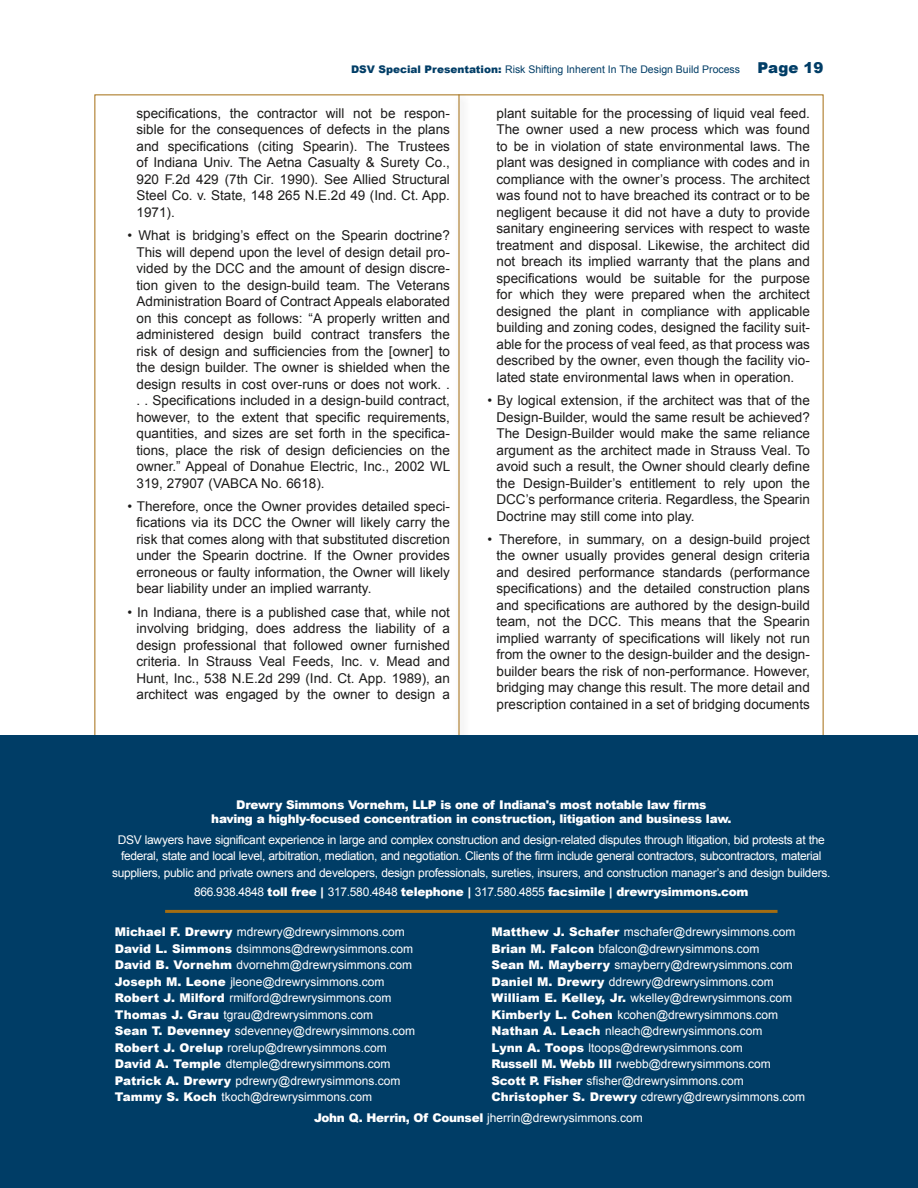
<style>
.page{position:relative;width:918px;height:1188px;background:#fff}
.page>*{position:absolute;margin:0;border:0;box-sizing:border-box;transform-origin:0 0}
.t1{font:13.5px/16.5px "Arial";color:#1c1b1a;text-align:justify}
.t2{font:12px/16.5px "Arial";color:#fff}
.t3{font:12px/16.5px "Arial";letter-spacing:-.025em;color:#fff;text-align:center}
.t4{font:900 12px/13.5px "Arial";letter-spacing:-.025em;color:#fff;text-align:center}
.t5{font:10.5px "Arial";color:#003d66}
.s1{font-weight:900}
.s2{font-weight:900;font-size:15px}
.s3{font-weight:400}
</style>
<div class="page">
<div style="left:453px;top:91px;width:19px;height:1039px;background:#1c1b1a;opacity:.48"></div>
<hr style="left:459px;top:94px;width:1px;height:1026px;background:#a46d11">
<div style="left:0;top:735px;width:918px;height:453px;background:#003d66"></div>
<hr style="left:165px;top:910px;width:613px;height:3px;background:#a46d11">
<p class="t5" style="left:351px;top:62px;width:474px"><span class="s1">DSV Special Presentation:</span> Risk Shifting Inherent In The Design Build Process <span class="s2">Page 19</span></p>
<p class="t1" style="left:136px;top:105px;width:315px">specifications, the contractor will not be respon&shy;sible for the consequences of defects in the plans and specifications (citing Spearin). The Trustees of Indiana Univ. The Aetna Casualty &amp; Surety Co., 920 F.2d 429 (7th Cir. 1990). See Allied Structural Steel Co. v. State, 148 265 N.E.2d 49 (Ind. Ct. App.<br>1971).</p>
<p class="t1" style="left:136px;top:227px;width:315px;text-indent:-9px">• What is bridging’s effect on the Spearin doctrine?<br>This will depend upon the level of design detail pro&shy;vided by the DCC and the amount of design discre&shy;tion given to the design-build team. The Veterans Administration Board of Contract Appeals elaborated on this concept as follows: “A properly written and administered design build contract transfers the risk of design and sufficiencies from the [owner] to the design builder. The owner is shielded when the design results in cost over-runs or does not work. . . . Specifications included in a design-build contract, however, to the extent that specific requirements, quantities, and sizes are set forth in the specifica&shy;tions, place the risk of design deficiencies on the owner.” Appeal of Donahue Electric, Inc., 2002 WL 319, 27907 (VABCA No. 6618).</p>
<p class="t1" style="left:136px;top:498px;width:315px;text-indent:-9px">• Therefore, once the Owner provides detailed speci&shy;fications via its DCC the Owner will likely carry the risk that comes along with that substituted discretion under the Spearin doctrine. If the Owner provides erroneous or faulty information, the Owner will likely bear liability under an implied warranty.</p>
<p class="t1" style="left:136px;top:604px;width:315px;text-indent:-9px">• In Indiana, there is a published case that, while not involving bridging, does address the liability of a design professional that followed owner furnished criteria. In Strauss Veal Feeds, Inc. v. Mead and Hunt, Inc., 538 N.E.2d 299 (Ind. Ct. App. 1989), an architect was engaged by the owner to design a</p>
<p class="t1" style="left:496px;top:105px;width:315px">plant suitable for the processing of liquid veal feed.<br>The owner used a new process which was found to be in violation of state environmental laws. The plant was designed in compliance with codes and in compliance with the owner’s process. The architect was found not to have breached its contract or to be negligent because it did not have a duty to provide sanitary engineering services with respect to waste treatment and disposal. Likewise, the architect did not breach its implied warranty that the plans and specifications would be suitable for the purpose for which they were prepared when the architect designed the plant in compliance with applicable building and zoning codes, designed the facility suit&shy;able for the process of veal feed, as that process was described by the owner, even though the facility vio&shy;lated state environmental laws when in operation.</p>
<p class="t1" style="left:496px;top:392px;width:315px;text-indent:-9px">• By logical extension, if the architect was that of the Design-Builder, would the same result be achieved?<br>The Design-Builder would make the same reliance argument as the architect made in Strauss Veal. To avoid such a result, the Owner should clearly define the Design-Builder’s entitlement to rely upon the DCC’s performance criteria. Regardless, the Spearin Doctrine may still come into play.</p>
<p class="t1" style="left:496px;top:531px;width:315px;text-indent:-9px">• Therefore, in summary, on a design-build project the owner usually provides general design criteria and desired performance standards (performance specifications) and the detailed construction plans and specifications are authored by the design-build team, not the DCC. This means that the Spearin implied warranty of specifications will likely not run from the owner to the design-builder and the design&shy;builder bears the risk of non-performance. However, bridging may change this result. The more detail and prescription contained in a set of bridging documents</p>
<p class="t4" style="left:211px;top:798px;width:522px">Drewry Simmons Vornehm, LLP is one of Indiana's most notable law firms<br>having a highly-focused concentration in construction, litigation and business law.</p>
<p class="t3" style="left:112px;top:832px;width:720px">DSV lawyers have significant experience in large and complex construction and design-related disputes through litigation, bid protests at the federal, state and local level, arbitration, mediation, and negotiation. Clients of the firm include general contractors, subcontractors, material suppliers, public and private owners and developers, design professionals, sureties, insurers, and construction manager’s and design builders.</p>
<p class="t4" style="left:194px;top:885px;width:556px"><span class="s3">866.938.4848</span> toll free | <span class="s3">317.580.4848</span> telephone | <span class="s3">317.580.4855</span> facsimile | drewrysimmons.com</p>
<p class="t2" style="left:115px;top:924px;width:302px"><span class="s1">Michael F. Drewry</span> mdrewry@drewrysimmons.com <span class="s1">David L. Simmons</span> dsimmons@drewrysimmons.com <span class="s1">David B. Vornehm</span> dvornehm@drewrysimmons.com <span class="s1">Joseph M. Leone</span> jleone@drewrysimmons.com <span class="s1">Robert J. Milford</span> rmilford@drewrysimmons.com <span class="s1">Thomas J. Grau</span> tgrau@drewrysimmons.com<br><span class="s1">Sean T. Devenney</span> sdevenney@drewrysimmons.com <span class="s1">Robert J. Orelup</span> rorelup@drewrysimmons.com <span class="s1">David A. Temple</span> dtemple@drewrysimmons.com <span class="s1">Patrick A. Drewry</span> pdrewry@drewrysimmons.com <span class="s1">Tammy S. Koch</span> tkoch@drewrysimmons.com</p>
<p class="t2" style="left:492px;top:924px;width:315px"><span class="s1">Matthew J. Schafer</span> mschafer@drewrysimmons.com <span class="s1">Brian M. Falcon</span> bfalcon@drewrysimmons.com<br><span class="s1">Sean M. Mayberry</span> smayberry@drewrysimmons.com <span class="s1">Daniel M. Drewry</span> ddrewry@drewrysimmons.com <span class="s1">William E. Kelley, Jr.</span> wkelley@drewrysimmons.com <span class="s1">Kimberly L. Cohen</span> kcohen@drewrysimmons.com <span class="s1">Nathan A. Leach</span> nleach@drewrysimmons.com<br><span class="s1">Lynn A. Toops</span> ltoops@drewrysimmons.com<br><span class="s1">Russell M. Webb III</span> rwebb@drewrysimmons.com <span class="s1">Scott P. Fisher</span> sfisher@drewrysimmons.com <span class="s1">Christopher S. Drewry</span> cdrewry@drewrysimmons.com</p>
<p class="t2" style="left:314px;top:1110px;width:330px"><span class="s1">John Q. Herrin, Of Counsel</span> jherrin@drewrysimmons.com</p>
</div>
